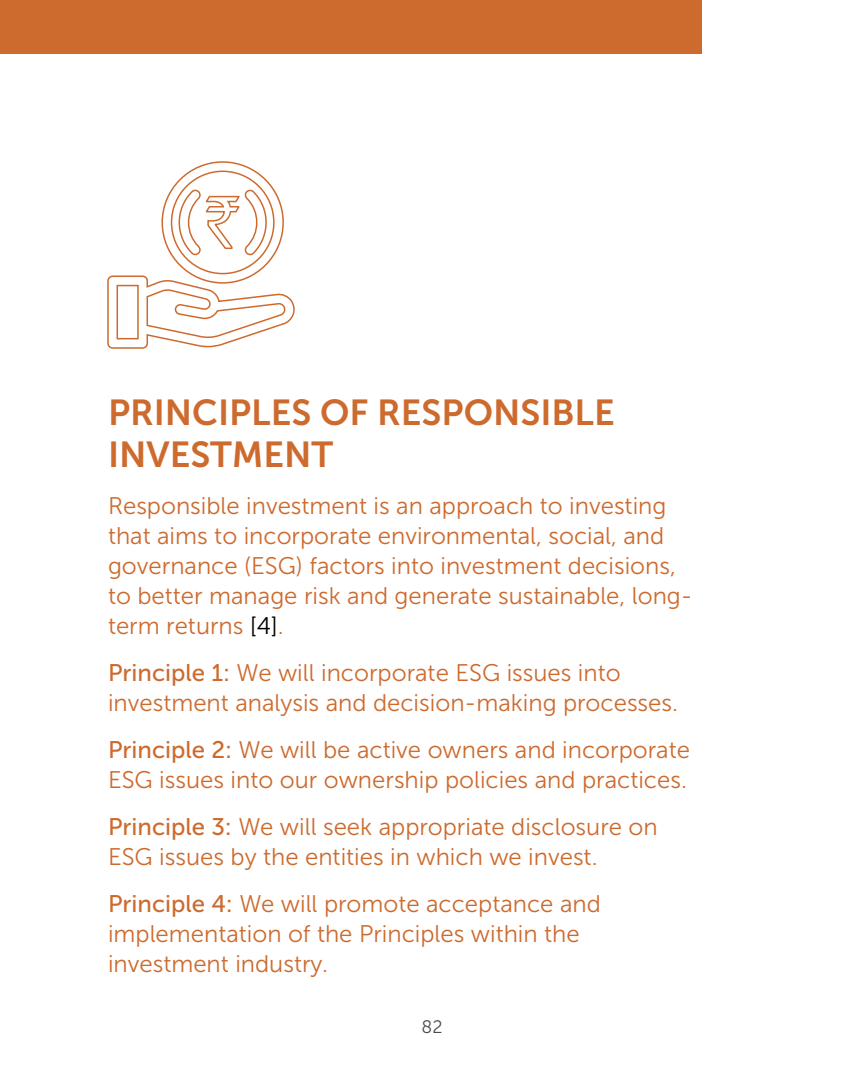
<style>
.page{position:relative;width:864px;height:1080px;background:#fff}
.page>*{position:absolute;margin:0;border:0;box-sizing:border-box;transform-origin:0 0}
.t1{font:36px/42px "Museo Sans 700";color:#cd6a2d}
.t2{font:24px/30px "Museo Sans 300";color:#cd6a2d}
.t3{font:18px "Museo Sans 300";color:#4d4d4f}
.s1{color:#000}
.s2{font-family:"Museo Sans 500"}
</style>
<div class="page">
<div style="left:0;top:0;width:702px;height:54px;background:#cd6a2d"></div>
<svg style="left:107px;top:161px;width:188px;height:188px"></svg>
<h1 class="t1" style="left:108px;top:392px;width:508px">PRINCIPLES OF RESPONSIBLE<br>INVESTMENT</h1>
<p class="t2" style="left:108px;top:491px;width:586px">Responsible investment is an approach to investing that aims to incorporate environmental, social, and governance (ESG) factors into investment decisions, to better manage risk and generate sustainable, long&shy;term returns <span class="s1">[4]</span>.</p>
<p class="t2" style="left:108px;top:658px;width:572px"><span class="s2">Principle 1:</span> We will incorporate ESG issues into investment analysis and decision-making processes.</p>
<p class="t2" style="left:108px;top:735px;width:584px"><span class="s2">Principle 2:</span> We will be active owners and incorporate<br>ESG issues into our ownership policies and practices.</p>
<p class="t2" style="left:108px;top:812px;width:551px"><span class="s2">Principle 3:</span> We will seek appropriate disclosure on<br>ESG issues by the entities in which we invest.</p>
<p class="t2" style="left:108px;top:889px;width:494px"><span class="s2">Principle 4:</span> We will promote acceptance and implementation of the Principles within the investment industry.</p>
<p class="t3" style="left:421px;top:1017px;width:23px">82</p>
</div>
